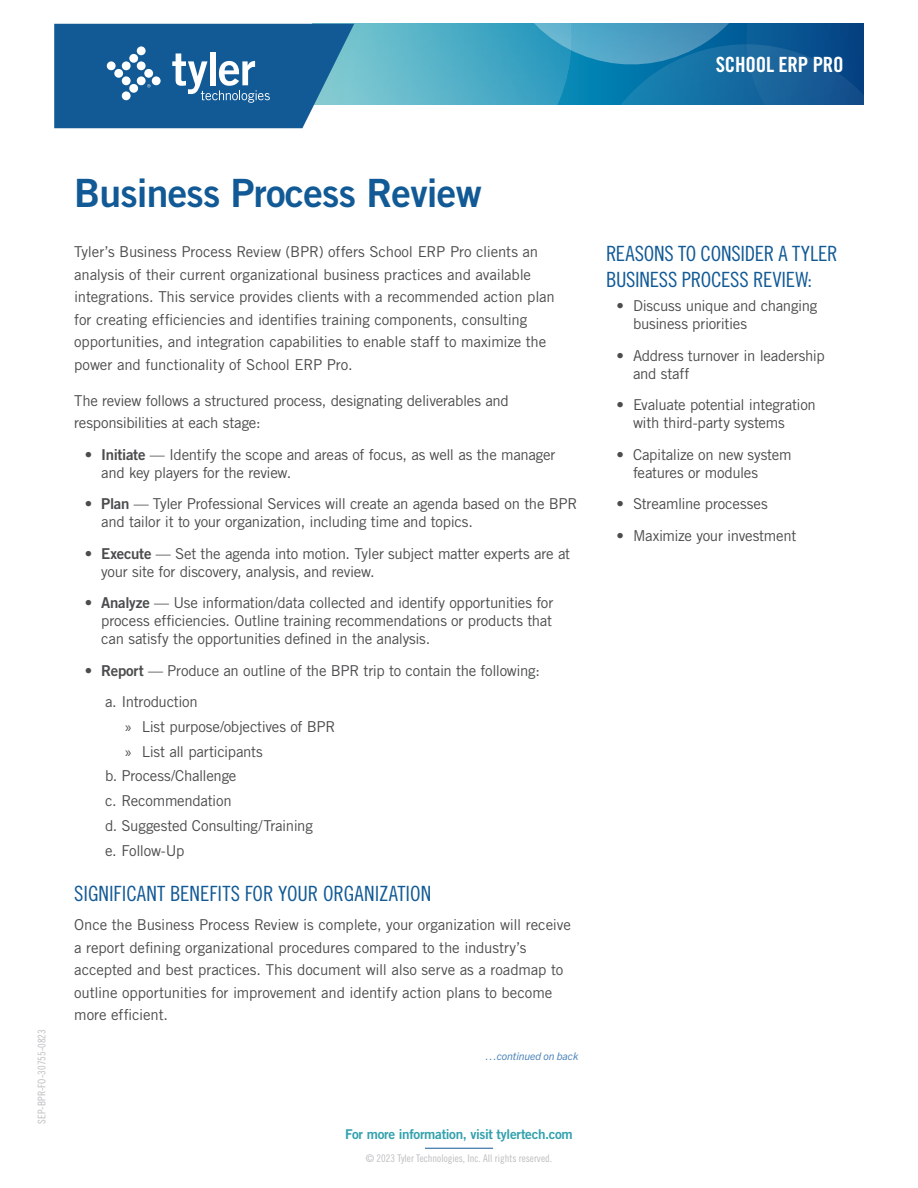
<style>
.page{position:relative;width:918px;height:1188px;background:#fff}
.page>*{position:absolute;margin:0;border:0;box-sizing:border-box;transform-origin:0 0}
.t1{font:39px "Trade Gothic LT Std Bd 2";letter-spacing:-.02em;color:#125a96}
.Body_Copy_Header{font:21px/25.2px "Trade Gothic LT Std Cn 18";letter-spacing:-.005em;color:#125a96}
.Feature_Front{font:21px "Trade Gothic LT Std Bd Cn 20";letter-spacing:-.01em;color:#fff}
.Body_Copy{font:15px/22.5px "Trade Gothic LT Std";letter-spacing:-.015em;color:#4b4c4d}
.t2{font:13.5px "Trade Gothic LT Std Bd 2";letter-spacing:-.025em;color:#32a1ad}
.Form_Code{font:10.5px "Trade Gothic LT Std Cn 18";color:#bcbdc0}
.Continued{font:italic 10.5px "Trade Gothic Next LT Pro";letter-spacing:-.005em;color:#4f86bb}
.s1{font-family:"Trade Gothic LT Std Bd 2"}
.s2{font-family:"Myriad Pro"}
</style>
<div class="page">
<svg style="left:54px;top:24px;width:810px;height:104px"></svg>
<hr style="left:425px;top:1148px;width:68px;height:1px;background:#125a96">
<p class="Feature_Front" style="left:716px;top:52px;width:129px">SCHOOL ERP PRO</p>
<p class="Form_Code" style="left:36px;top:1124px;width:96px;rotate:-90deg">SEP-BPR-FO-30755-0823</p>
<p class="t1" style="left:74px;top:169px;width:409px">Business Process Review</p>
<p class="Body_Copy" style="left:74px;top:240px;width:482px">Tyler’s Business Process Review (BPR) offers School ERP Pro clients an analysis of their current organizational business practices and available integrations. This service provides clients with a recommended action plan for creating efficiencies and identifies training components, consulting opportunities, and integration capabilities to enable staff to maximize the power and functionality of School ERP Pro.</p>
<p class="Body_Copy" style="left:74px;top:389px;width:436px">The review follows a structured process, designating deliverables and responsibilities at each stage:</p>
<p class="Body_Copy" style="left:101px;top:445px;width:456px;line-height:18px;text-indent:-16px"><span class="s1">• Initiate</span> — Identify the scope and areas of focus, as well as the manager and key players for the review.</p>
<p class="Body_Copy" style="left:101px;top:495px;width:478px;line-height:18px;text-indent:-16px"><span class="s1">• Plan</span> — Tyler Professional Services will create an agenda based on the BPR and tailor it to your organization, including time and topics.</p>
<p class="Body_Copy" style="left:101px;top:544px;width:471px;line-height:18px;text-indent:-16px"><span class="s1">• Execute</span> — Set the agenda into motion. Tyler subject matter experts are at your site for discovery, analysis, and review.</p>
<p class="Body_Copy" style="left:101px;top:594px;width:454px;line-height:18px;text-align:justify;text-indent:-16px"><span class="s1">• Analyze</span> — Use information/data collected and identify opportunities for process efficiencies. Outline training recommendations or products that can satisfy the opportunities defined in the analysis.</p>
<p class="Body_Copy" style="left:85px;top:659px;width:457px"><span class="s1">• Report</span> — Produce an outline of the BPR trip to contain the following:</p>
<p class="Body_Copy" style="left:105px;top:690px;width:94px">a. Introduction</p>
<p class="Body_Copy" style="left:125px;top:715px;width:212px"><span class="s2">»</span> List purpose/objectives of BPR</p>
<p class="Body_Copy" style="left:125px;top:740px;width:139px"><span class="s2">»</span> List all participants</p>
<p class="Body_Copy" style="left:105px;top:765px;width:133px">b. Process/Challenge</p>
<p class="Body_Copy" style="left:105px;top:789px;width:128px">c. Recommendation</p>
<p class="Body_Copy" style="left:105px;top:814px;width:209px">d. Suggested Consulting/Training</p>
<p class="Body_Copy" style="left:105px;top:839px;width:81px">e. Follow-Up</p>
<p class="Body_Copy_Header" style="left:74px;top:881px;width:359px">SIGNIFICANT BENEFITS FOR YOUR ORGANIZATION</p>
<p class="Body_Copy" style="left:74px;top:913px;width:498px">Once the Business Process Review is complete, your organization will receive a report defining organizational procedures compared to the industry’s accepted and best practices. This document will also serve as a roadmap to outline opportunities for improvement and identify action plans to become more efficient.</p>
<p class="Continued" style="left:486px;top:1048px;width:94px">…continued on back</p>
<p class="t2" style="left:345px;top:1126px;width:229px">For more information, visit tylertech.com</p>
<p class="Form_Code" style="left:366px;top:1152px;width:188px">© 2023 Tyler Technologies, Inc. All rights reserved.</p>
<p class="Body_Copy_Header" style="left:606px;top:241px;width:233px">REASONS TO CONSIDER A TYLER<br>BUSINESS PROCESS REVIEW:</p>
<p class="Body_Copy" style="left:633px;top:297px;width:186px;line-height:18px;text-indent:-16px">• Discuss unique and changing business priorities</p>
<p class="Body_Copy" style="left:633px;top:346px;width:193px;line-height:18px;text-indent:-16px">• Address turnover in leadership and staff</p>
<p class="Body_Copy" style="left:633px;top:396px;width:184px;line-height:18px;text-indent:-16px">• Evaluate potential integration with third-party systems</p>
<p class="Body_Copy" style="left:633px;top:445px;width:160px;line-height:18px;text-indent:-16px">• Capitalize on new system features or modules</p>
<p class="Body_Copy" style="left:616px;top:493px;width:153px">• Streamline processes</p>
<p class="Body_Copy" style="left:616px;top:524px;width:181px">• Maximize your investment</p>
</div>
